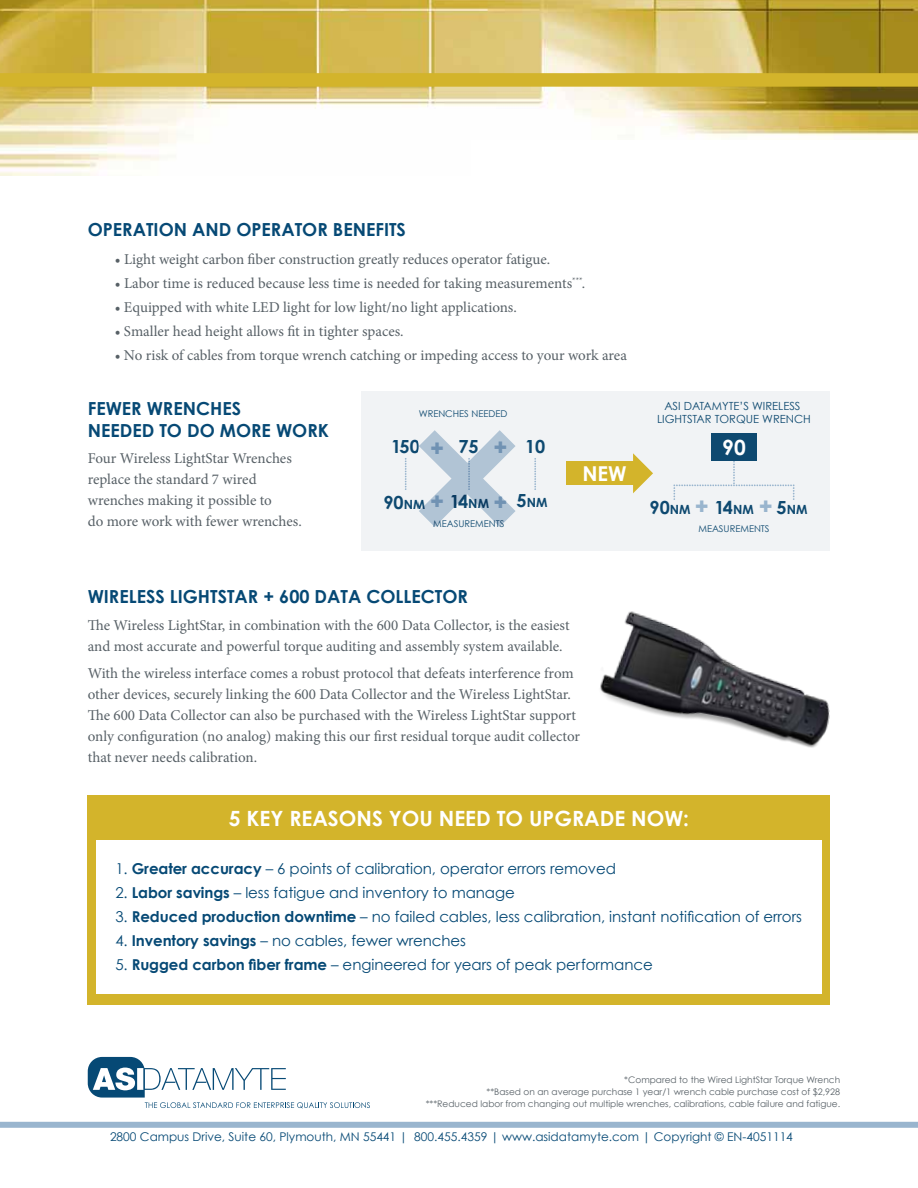
<style>
.page{position:relative;width:918px;height:1188px;background:#fff}
.page>*{position:absolute;margin:0;border:0;box-sizing:border-box;transform-origin:0 0}
.t1{font:700 22.35px "Futura";color:#99b5ce}
.t2{font:700 21px "Century Gothic";color:#fff}
.t3{font:700 20.55px "Century Gothic";color:#fff}
.t4{font:700 18px/22.2px "Century Gothic";color:#064975}
.t5{font:700 18px "Century Gothic";color:#0e4970}
.t6{font:15px/21px "Minion Pro";color:#576066}
.t7{font:15px "Century Gothic";letter-spacing:-.005em;color:#064975}
.t8{font:700 12.6px "Century Gothic";color:#0e4970}
.t9{font:12px "Century Gothic";color:#064975}
.t10{font:11.25px/13.5px "Century Gothic";color:#0e4970;text-align:center}
.t11{font:9.3px "Century Gothic";color:#0e4970}
.t12{font:9px/12px "Century Gothic";color:#576066;text-align:right}
.s1{font-family:"Futura";font-size:22.35px;color:#99b5ce}
.s2{font-size:12.6px}
.s3{font-size:18px}
.s4{font-weight:700}
</style>
<div class="page">
<div style="left:88px;top:795px;width:742px;height:209px;background:#d3b42b"></div>
<img style="left:600px;top:611px;width:230px;height:137px">
<img style="left:0;top:0;width:918px;height:176px">
<div style="left:0;top:73px;width:918px;height:14px;background:#d3b42b"></div>
<div style="left:472px;top:140px;width:446px;height:44px;background:#fff"></div>
<svg style="left:88px;top:1057px;width:282px;height:51px"></svg>
<div style="left:0;top:1122px;width:918px;height:6px;background:#99b5ce"></div>
<div style="left:361px;top:391px;width:469px;height:160px;background:#f1f3f5"></div>
<div style="left:711px;top:433px;width:46px;height:28px;background:#0e4970"></div>
<svg style="left:405px;top:459px;width:2px;height:31px"></svg>
<svg style="left:534px;top:459px;width:2px;height:31px"></svg>
<svg style="left:673px;top:461px;width:122px;height:39px"></svg>
<div style="left:566px;top:462px;width:73px;height:23px;background:#d3b42b"></div>
<svg style="left:633px;top:453px;width:20px;height:40px"></svg>
<svg style="left:419px;top:430px;width:97px;height:97px"></svg>
<div style="left:96px;top:840px;width:726px;height:154px;background:#fff"></div>
<p class="t4" style="left:88px;top:218px;width:320px">OPERATION AND OPERATOR BENEFITS</p>
<p class="t6" style="left:115px;top:249px;width:437px">• Light weight carbon fiber construction greatly reduces operator fatigue.</p>
<p class="t6" style="left:115px;top:273px;width:472px">• Labor time is reduced because less time is needed for taking measurements<sup>***</sup>.</p>
<p class="t6" style="left:115px;top:297px;width:404px">• Equipped with white LED light for low light/no light applications.</p>
<p class="t6" style="left:115px;top:321px;width:291px">• Smaller head height allows fit in tighter spaces.</p>
<p class="t6" style="left:115px;top:345px;width:514px">• No risk of cables from torque wrench catching or impeding access to your work area</p>
<p class="t4" style="left:88px;top:397px;width:243px">FEWER WRENCHES<br>N EEDED TO DO MORE WORK</p>
<p class="t6" style="left:88px;top:448px;width:216px">Four Wireless LightStar Wrenches replace the standard 7 wired wrenches making it possible to<br>do more work with fewer wrenches.</p>
<p class="t11" style="left:419px;top:408px;width:90px">WRENCHES NEEDED</p>
<p class="t5" style="left:391px;top:435px;width:155px">150 <span class="s1">+</span> 75 <span class="s1">+</span> 10</p>
<h3 class="t3" style="left:582px;top:461px;width:46px">NEW</h3>
<p class="t10" style="left:657px;top:399px;width:155px">ASI DATAMYTE’S WIRELESS<br>LIGHTSTAR TORQUE WRENCH</p>
<h2 class="t2" style="left:722px;top:434px;width:25px">90</h2>
<p class="t5" style="left:450px;top:490px;width:41px">14<span class="s2">NM</span></p>
<p class="t8" style="left:517px;top:494px;width:32px"><span class="s3">5</span>NM</p>
<p class="t5" style="left:383px;top:491px;width:42px">90<span class="s2">NM</span></p>
<h1 class="t1" style="left:430px;top:484px;width:17px">+</h1>
<h1 class="t1" style="left:493px;top:485px;width:17px">+</h1>
<h1 class="t1" style="left:694px;top:489px;width:17px">+</h1>
<h1 class="t1" style="left:758px;top:489px;width:17px">+</h1>
<p class="t5" style="left:650px;top:496px;width:42px">90<span class="s2">NM</span></p>
<p class="t5" style="left:715px;top:496px;width:41px">14<span class="s2">NM</span></p>
<p class="t8" style="left:777px;top:502px;width:32px"><span class="s3">5</span>NM</p>
<p class="t11" style="left:433px;top:518px;width:73px">MEASUREMENTS</p>
<p class="t11" style="left:698px;top:523px;width:73px">MEASUREMENTS</p>
<p class="t4" style="left:88px;top:585px;width:382px">WIRELESS LIGHTSTAR + 600 DATA COLLECTOR</p>
<p class="t6" style="left:88px;top:615px;width:483px">The Wireless LightStar, in combination with the 600 Data Collector, is the easiest and most accurate and powerful torque auditing and assembly system available.</p>
<p class="t6" style="left:88px;top:663px;width:494px">With the wireless interface comes a robust protocol that defeats interference from other devices, securely linking the 600 Data Collector and the Wireless LightStar.<br>The 600 Data Collector can also be purchased with the Wireless LightStar support only configuration (no analog) making this our first residual torque audit collector that never needs calibration.</p>
<h2 class="t2" style="left:229px;top:805px;width:462px">5 KEY REASONS YOU N EED TO UPGRADE NOW:</h2>
<p class="t7" style="left:115px;top:859px;width:502px">1. <span class="s4">GREATER ACCURACY</span> – 6 points of calibration, operator errors removed</p>
<p class="t7" style="left:115px;top:883px;width:401px">2. <span class="s4">LABOR SAVINGS</span> – less fatigue and inventory to manage</p>
<p class="t7" style="left:115px;top:907px;width:688px">3. <span class="s4">REDUCED PRODUCTION DOWNTIME</span> – no failed cables, less calibration, instant notification of errors</p>
<p class="t7" style="left:115px;top:931px;width:352px">4. <span class="s4">INVENTORY SAVINGS</span> – no cables, fewer wrenches</p>
<p class="t7" style="left:115px;top:955px;width:539px">5. <span class="s4">RUGGED CARBON FIBER FRAME</span> – engineered for years of peak performance</p>
<p class="t12" style="left:426px;top:1074px;width:416px">*Compared to the Wired LightStar Torque Wrench<br>**Based on an average purchase 1 year/1 wrench cable purchase cost of $2,928<br>***Reduced labor from changing out multiple wrenches, calibrations, cable failure and fatigue.</p>
<p class="t9" style="left:110px;top:1130px;width:684px">2800 campus drive, suite 60, plymouth, Mn 55441 | 800.455.4359 | www.asidatamyte.com | Copyright © EN-4051114</p>
</div>
